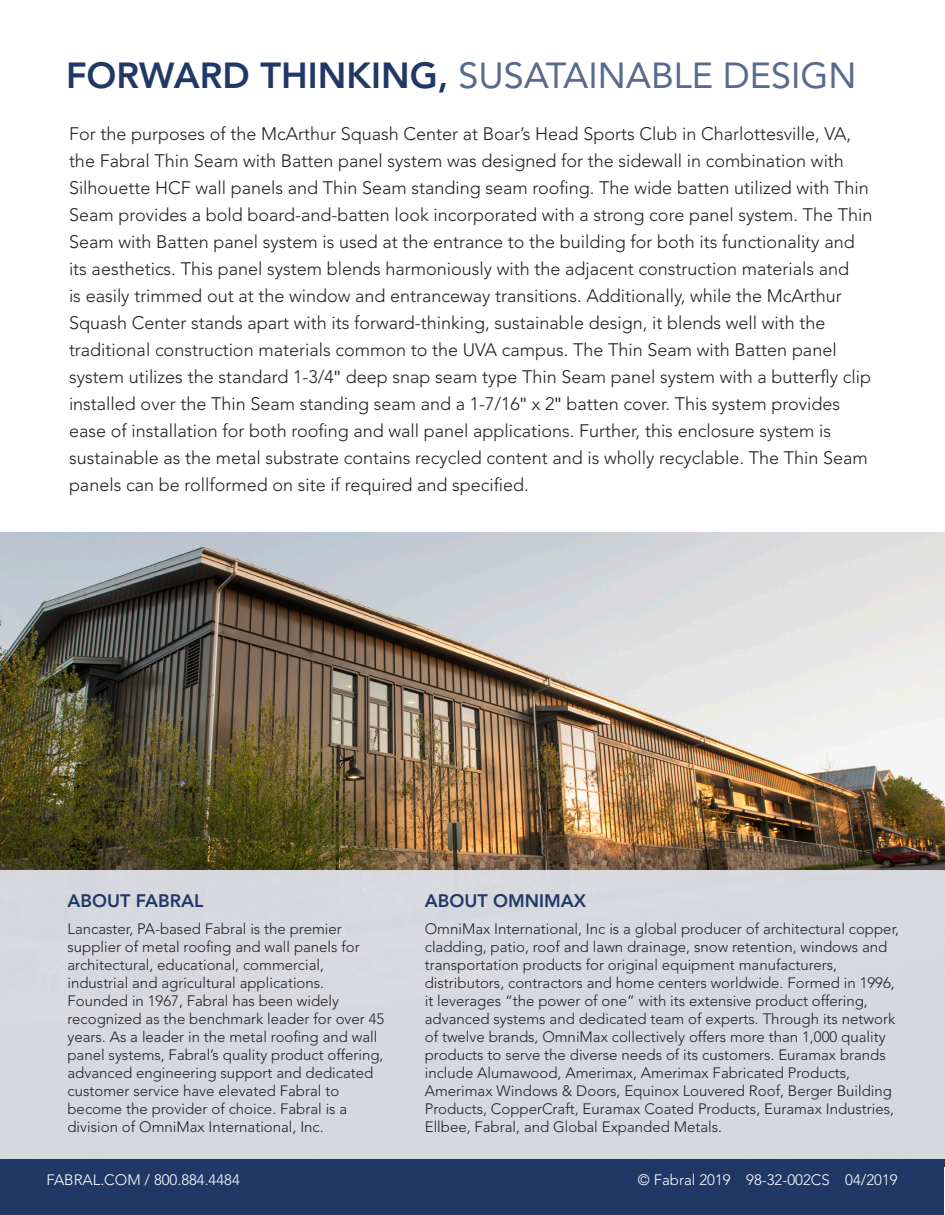
<style>
.page{position:relative;width:945px;height:1215px;background:#fff}
.page>*{position:absolute;margin:0;border:0;box-sizing:border-box;transform-origin:0 0}
.t1{font:36px "Avenir LT Std";color:#586a8d}
.t2{font:300 18px/27px "Avenir LT Std";color:#231f20}
.t3{font:800 18px "Avenir LT Std";color:#213867}
.t4{font:300 15px/18px "Avenir LT Std";color:#231f20}
.t5{font:300 15px "Avenir LT Std";color:#fff}
.s1{font-weight:800;color:#213867}
.s2{font-family:"Calibri";font-weight:400}
</style>
<div class="page">
<img style="left:0;top:533px;width:945px;height:633px">
<div style="left:0;top:1158px;width:944px;height:57px;background:#213867"></div>
<div style="left:0;top:870px;width:945px;height:288px;background:#d5d8df"></div>
<p class="t1" style="left:66px;top:55px;width:792px"><span class="s1">FORWARD THINKING,</span> SUSATAINABLE DESIGN</p>
<p class="t2" style="left:69px;top:120px;width:805px">For the purposes of the McArthur Squash Center at Boar’s Head Sports Club in Charlottesville, VA, the Fabral Thin Seam with Batten panel system was designed for the sidewall in combination with Silhouette HCF wall panels and Thin Seam standing seam roofing. The wide batten utilized with Thin Seam provides a bold board-and-batten look incorporated with a strong core panel system. The Thin Seam with Batten panel system is used at the entrance to the building for both its functionality and its aesthetics. This panel system blends harmoniously with the adjacent construction materials and<br>is easily trimmed out at the window and entranceway transitions. Additionally, while the McArthur Squash Center stands apart with its forward-thinking, sustainable design, it blends well with the traditional construction materials common to the UVA campus. The Thin Seam with Batten panel system utilizes the standard 1-3/4<span class="s2">"</span> deep snap seam type Thin Seam panel system with a butterfly clip installed over the Thin Seam standing seam and a 1-7/16<span class="s2">"</span> x 2<span class="s2">"</span> batten cover. This system provides ease of installation for both roofing and wall panel applications. Further, this enclosure system is sustainable as the metal substrate contains recycled content and is wholly recyclable. The Thin Seam panels can be rollformed on site if required and specified.</p>
<p class="t3" style="left:68px;top:890px;width:137px">ABOUT FABRAL</p>
<p class="t4" style="left:68px;top:920px;width:318px">Lancaster, PA-based Fabral is the premier supplier of metal roofing and wall panels for architectural, educational, commercial, industrial and agricultural applications.<br>Founded in 1967, Fabral has been widely recognized as the benchmark leader for over 45 years. As a leader in the metal roofing and wall panel systems, Fabral’s quality product offering, advanced engineering support and dedicated customer service have elevated Fabral to become the provider of choice. Fabral is a division of OmniMax International, Inc.</p>
<p class="t5" style="left:46px;top:1171px;width:195px">FABRAL.COM / 800.884.4484</p>
<p class="t3" style="left:425px;top:890px;width:163px">ABOUT OMNIMAX</p>
<p class="t4" style="left:425px;top:920px;width:476px">OmniMax International, Inc is a global producer of architectural copper, cladding, patio, roof and lawn drainage, snow retention, windows and transportation products for original equipment manufacturers, distributors, contractors and home centers worldwide. Formed in 1996, it leverages “the power of one” with its extensive product offering, advanced systems and dedicated team of experts. Through its network of twelve brands, OmniMax collectively offers more than 1,000 quality products to serve the diverse needs of its customers. Euramax brands include Alumawood, Amerimax, Amerimax Fabricated Products, Amerimax Windows &amp; Doors, Equinox Louvered Roof, Berger Building Products, CopperCraft, Euramax Coated Products, Euramax Industries, Ellbee, Fabral, and Global Expanded Metals.</p>
<p class="t5" style="left:638px;top:1171px;width:261px">© Fabral 2019 98-32-002CS 04/2019</p>
</div>
